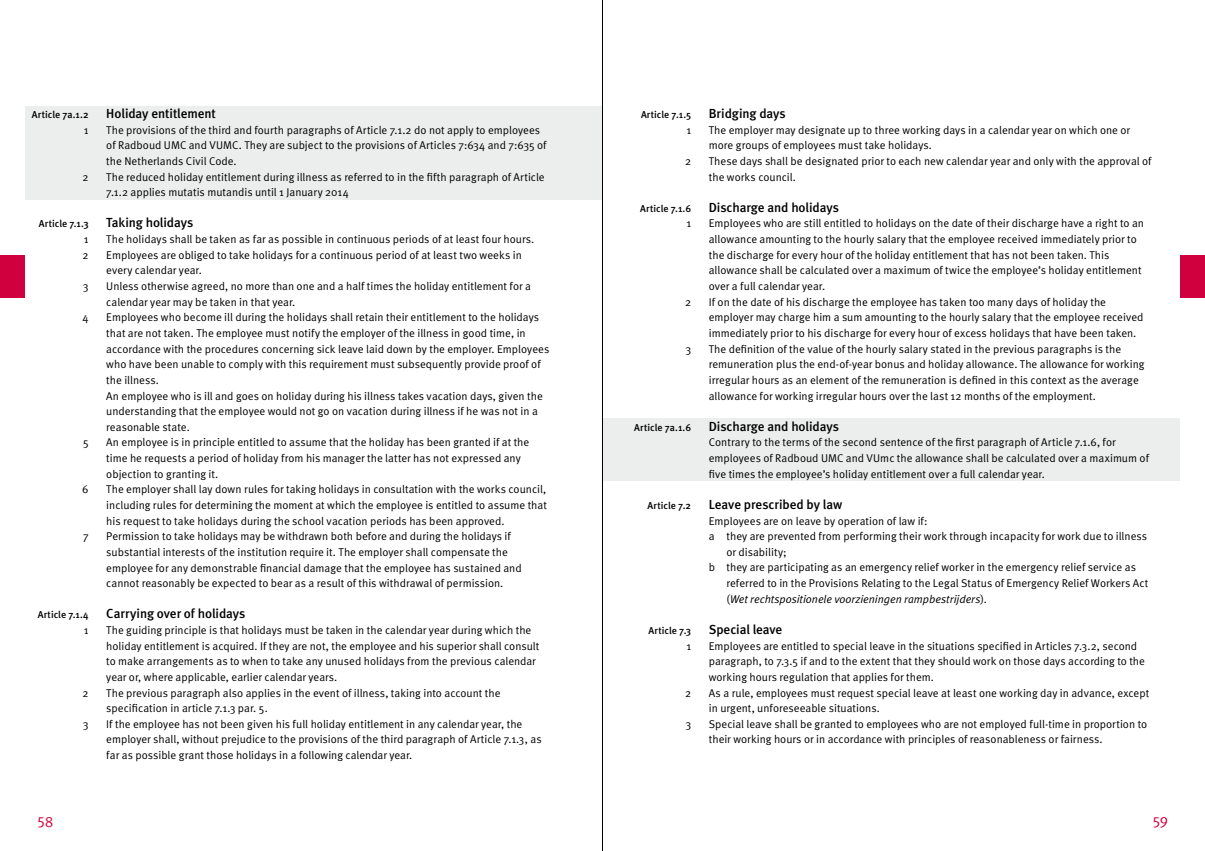
<style>
.page{position:relative;width:1205px;height:851px;background:#fff}
.page>*{position:absolute;margin:0;border:0;box-sizing:border-box;transform-origin:0 0}
.t1{font:15px "Meta Plus Normal Caps";color:#cf003d}
.t2{font:500 13.12px "Meta";letter-spacing:-.005em;color:#000}
.t3{font:11.25px/15.6px "Meta Normal";color:#000}
.t4{font:italic 11.25px "Meta Normal";color:#000}
.t5{font:500 10px "Meta";letter-spacing:.005em;color:#000}
.s1{font-style:normal}
</style>
<div class="page">
<div style="left:602px;top:418px;width:578px;height:63px;background:#eceded"></div>
<div style="left:25px;top:106px;width:577px;height:94px;background:#eceded"></div>
<div style="left:1180px;top:255px;width:25px;height:43px;background:#cf003d"></div>
<div style="left:0;top:255px;width:25px;height:43px;background:#cf003d"></div>
<hr style="left:602px;top:0;width:1px;height:850px;background:#000">
<p class="t5" style="left:32px;top:109px;width:58px">Article 7a.1.2</p>
<p class="t2" style="left:106px;top:106px;width:111px">Holiday entitlement</p>
<p class="t3" style="left:84px;top:122px;width:6px">1</p>
<p class="t3" style="left:106px;top:122px;width:442px">The provisions of the third and fourth paragraphs of Article 7.1.2 do not apply to employees of Radboud UMC and VUMC. They are subject to the provisions of Articles 7:634 and 7:635 of the Netherlands Civil Code.</p>
<p class="t3" style="left:83px;top:169px;width:8px">2</p>
<p class="t3" style="left:106px;top:169px;width:440px">The reduced holiday entitlement during illness as referred to in the fifth paragraph of Article<br>7.1.2 applies mutatis mutandis until 1 January 2014</p>
<p class="t5" style="left:39px;top:218px;width:51px">Article 7.1.3</p>
<p class="t2" style="left:106px;top:215px;width:89px">Taking holidays</p>
<p class="t3" style="left:84px;top:231px;width:6px">1</p>
<p class="t3" style="left:106px;top:231px;width:429px">The holidays shall be taken as far as possible in continuous periods of at least four hours.</p>
<p class="t3" style="left:83px;top:247px;width:8px">2</p>
<p class="t3" style="left:106px;top:247px;width:417px">Employees are obliged to take holidays for a continuous period of at least two weeks in every calendar year.</p>
<p class="t3" style="left:83px;top:278px;width:7px">3</p>
<p class="t3" style="left:106px;top:278px;width:426px">Unless otherwise agreed, no more than one and a half times the holiday entitlement for a calendar year may be taken in that year.</p>
<p class="t3" style="left:83px;top:309px;width:8px">4</p>
<p class="t3" style="left:106px;top:309px;width:444px">Employees who become ill during the holidays shall retain their entitlement to the holidays that are not taken. The employee must notify the employer of the illness in good time, in accordance with the procedures concerning sick leave laid down by the employer. Employees who have been unable to comply with this requirement must subsequently provide proof of the illness.<br>An employee who is ill and goes on holiday during his illness takes vacation days, given the understanding that the employee would not go on vacation during illness if he was not in a reasonable state.</p>
<p class="t3" style="left:83px;top:434px;width:7px">5</p>
<p class="t3" style="left:106px;top:434px;width:424px">An employee is in principle entitled to assume that the holiday has been granted if at the time he requests a period of holiday from his manager the latter has not expressed any objection to granting it.</p>
<p class="t3" style="left:82px;top:481px;width:8px">6</p>
<p class="t3" style="left:106px;top:481px;width:442px;text-align:justify">The employer shall lay down rules for taking holidays in consultation with the works council, including rules for determining the moment at which the employee is entitled to assume that his request to take holidays during the school vacation periods has been approved.</p>
<p class="t3" style="left:83px;top:528px;width:7px">7</p>
<p class="t3" style="left:106px;top:528px;width:417px">Permission to take holidays may be withdrawn both before and during the holidays if substantial interests of the institution require it. The employer shall compensate the employee for any demonstrable financial damage that the employee has sustained and cannot reasonably be expected to bear as a result of this withdrawal of permission.</p>
<p class="t5" style="left:38px;top:609px;width:52px">Article 7.1.4</p>
<p class="t2" style="left:106px;top:606px;width:141px">Carrying over of holidays</p>
<p class="t3" style="left:84px;top:622px;width:6px">1</p>
<p class="t3" style="left:106px;top:622px;width:434px">The guiding principle is that holidays must be taken in the calendar year during which the holiday entitlement is acquired. If they are not, the employee and his superior shall consult to make arrangements as to when to take any unused holidays from the previous calendar year or, where applicable, earlier calendar years.</p>
<p class="t3" style="left:83px;top:684px;width:8px">2</p>
<p class="t3" style="left:106px;top:684px;width:396px">The previous paragraph also applies in the event of illness, taking into account the specification in article 7.1.3 par. 5.</p>
<p class="t3" style="left:83px;top:715px;width:7px">3</p>
<p class="t3" style="left:106px;top:715px;width:437px">If the employee has not been given his full holiday entitlement in any calendar year, the employer shall, without prejudice to the provisions of the third paragraph of Article 7.1.3, as far as possible grant those holidays in a following calendar year.</p>
<p class="t5" style="left:641px;top:109px;width:52px">Article 7.1.5</p>
<p class="t2" style="left:709px;top:106px;width:78px">Bridging days</p>
<p class="t3" style="left:686px;top:122px;width:6px">1</p>
<p class="t3" style="left:709px;top:122px;width:423px">The employer may designate up to three working days in a calendar year on which one or more groups of employees must take holidays.</p>
<p class="t3" style="left:685px;top:153px;width:8px">2</p>
<p class="t3" style="left:709px;top:153px;width:444px">These days shall be designated prior to each new calendar year and only with the approval of the works council.</p>
<p class="t5" style="left:640px;top:202px;width:52px">Article 7.1.6</p>
<p class="t2" style="left:709px;top:200px;width:132px">Discharge and holidays</p>
<p class="t3" style="left:686px;top:215px;width:6px">1</p>
<p class="t3" style="left:709px;top:215px;width:437px">Employees who are still entitled to holidays on the date of their discharge have a right to an allowance amounting to the hourly salary that the employee received immediately prior to the discharge for every hour of the holiday entitlement that has not been taken. This allowance shall be calculated over a maximum of twice the employee’s holiday entitlement over a full calendar year.</p>
<p class="t3" style="left:685px;top:294px;width:8px">2</p>
<p class="t3" style="left:709px;top:294px;width:436px">If on the date of his discharge the employee has taken too many days of holiday the employer may charge him a sum amounting to the hourly salary that the employee received immediately prior to his discharge for every hour of excess holidays that have been taken.</p>
<p class="t3" style="left:685px;top:341px;width:7px">3</p>
<p class="t3" style="left:709px;top:341px;width:437px">The definition of the value of the hourly salary stated in the previous paragraphs is the remuneration plus the end-of-year bonus and holiday allowance. The allowance for working irregular hours as an element of the remuneration is defined in this context as the average allowance for working irregular hours over the last 12 months of the employment.</p>
<p class="t5" style="left:634px;top:421px;width:58px">Article 7a.1.6</p>
<p class="t2" style="left:709px;top:418px;width:132px">Discharge and holidays</p>
<p class="t3" style="left:709px;top:434px;width:442px">Contrary to the terms of the second sentence of the first paragraph of Article 7.1.6, for employees of Radboud UMC and VUmc the allowance shall be calculated over a maximum of five times the employee’s holiday entitlement over a full calendar year.</p>
<p class="t5" style="left:647px;top:499px;width:45px">Article 7.2</p>
<p class="t2" style="left:709px;top:496px;width:135px">Leave prescribed by law</p>
<p class="t3" style="left:709px;top:512px;width:220px">Employees are on leave by operation of law if:</p>
<p class="t3" style="left:709px;top:528px;width:440px">a they are prevented from performing their work through incapacity for work due to illness</p>
<p class="t3" style="left:726px;top:544px;width:62px">or disability;</p>
<p class="t3" style="left:709px;top:559px;width:429px">b they are participating as an emergency relief worker in the emergency relief service as</p>
<p class="t3" style="left:726px;top:575px;width:423px">referred to in the Provisions Relating to the Legal Status of Emergency Relief Workers Act</p>
<p class="t4" style="left:726px;top:592px;width:262px"><span class="s1">(</span>Wet rechtspositionele voorzieningen rampbestrijders<span class="s1">).</span></p>
<p class="t5" style="left:648px;top:624px;width:44px">Article 7.3</p>
<p class="t2" style="left:709px;top:621px;width:75px">Special leave</p>
<p class="t3" style="left:686px;top:637px;width:6px">1</p>
<p class="t3" style="left:709px;top:637px;width:438px">Employees are entitled to special leave in the situations specified in Articles 7.3.2, second paragraph, to 7.3.5 if and to the extent that they should work on those days according to the working hours regulation that applies for them.</p>
<p class="t3" style="left:685px;top:684px;width:8px">2</p>
<p class="t3" style="left:709px;top:684px;width:442px">As a rule, employees must request special leave at least one working day in advance, except in urgent, unforeseeable situations.</p>
<p class="t3" style="left:685px;top:715px;width:7px">3</p>
<p class="t3" style="left:709px;top:715px;width:440px">Special leave shall be granted to employees who are not employed full-time in proportion to their working hours or in accordance with principles of reasonableness or fairness.</p>
<h1 class="t1" style="left:37px;top:813px;width:18px">58</h1>
<h1 class="t1" style="left:1152px;top:813px;width:17px">59</h1>
</div>
